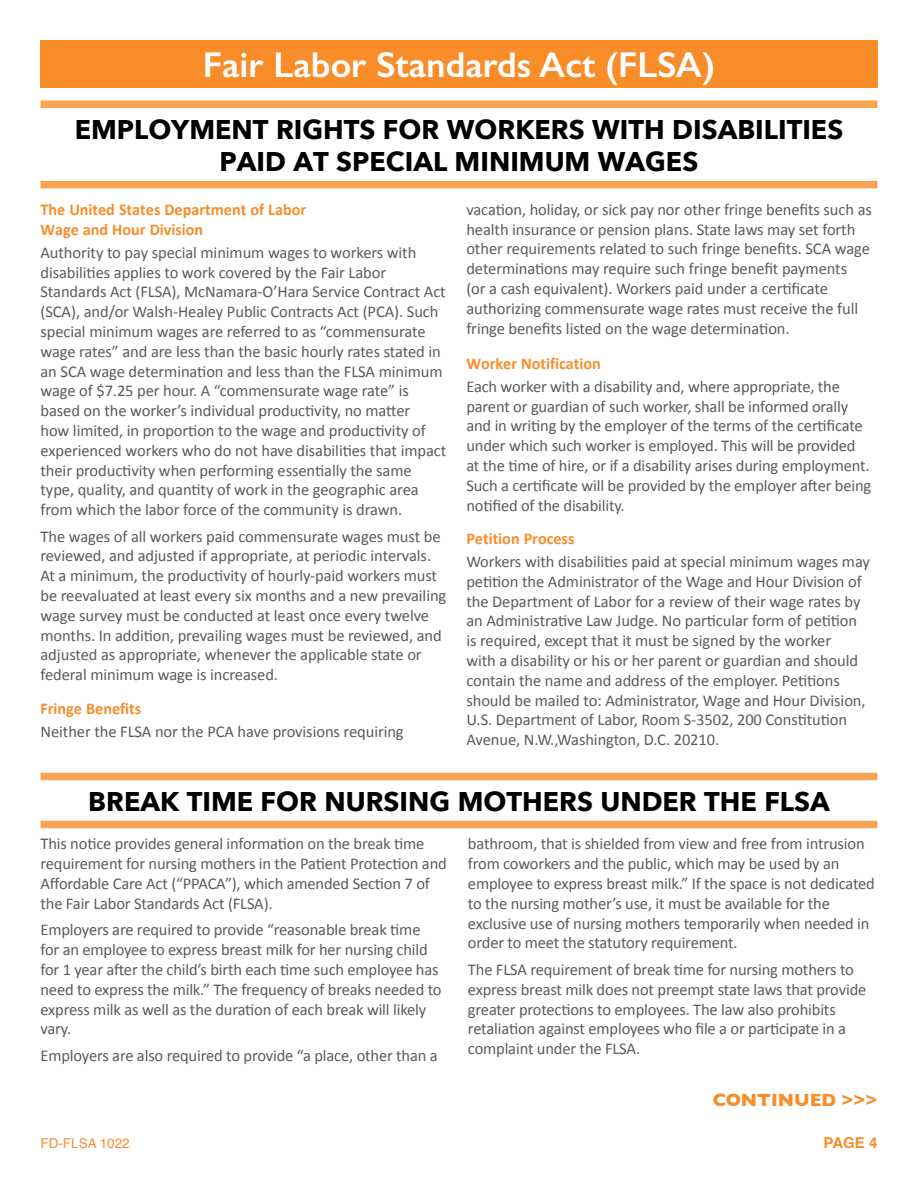
<style>
.page{position:relative;width:918px;height:1188px;background:#fff}
.page>*{position:absolute;margin:0;border:0;box-sizing:border-box;transform-origin:0 0}
.t1{font:600 36px "Gill Sans";color:#fff}
.t2{font:700 27px/32.4px "Avenir Next";color:#000;text-align:center}
.t3{font:700 18px "Gill Sans";color:#f88d2a}
.t4{font:16.5px/19.8px "Calibri";letter-spacing:-.01em;color:#5a5b5d}
.t5{font:700 16.5px/19.8px "Calibri";color:#f88d2a}
.t6{font:700 15px "Helvetica";color:#f88d2a}
.t7{font:13.5px "Helvetica";color:#f88d2a}
</style>
<div class="page">
<div style="left:41px;top:40px;width:837px;height:48px;background:#f88d2a"></div>
<div style="left:41px;top:100px;width:837px;height:8px;background:#f9a455"></div>
<div style="left:41px;top:181px;width:837px;height:7px;background:#f9a455"></div>
<div style="left:41px;top:773px;width:837px;height:7px;background:#f9a455"></div>
<div style="left:41px;top:821px;width:837px;height:7px;background:#f9a455"></div>
<h1 class="t1" style="left:203px;top:52px;width:514px">Fair Labor Standards Act (FLSA)</h1>
<h2 class="t2" style="left:75px;top:113px;width:770px">EMPLOYMENT RIGHTS FOR WORKERS WITH DISABILITIES<br>PAID AT SPECIAL MINIMUM WAGES</h2>
<p class="t5" style="left:40px;top:199px;width:267px">The United States Department of Labor<br>Wage and Hour Division</p>
<p class="t4" style="left:40px;top:242px;width:407px">Authority to pay special minimum wages to workers with disabilities applies to work covered by the Fair Labor Standards Act (FLSA), McNamara-O’Hara Service Contract Act (SCA), and/or Walsh-Healey Public Contracts Act (PCA). Such special minimum wages are referred to as “commensurate wage rates” and are less than the basic hourly rates stated in an SCA wage determination and less than the FLSA minimum wage of $7.25 per hour. A “commensurate wage rate” is based on the worker’s individual productivity, no matter<br>how limited, in proportion to the wage and productivity of experienced workers who do not have disabilities that impact their productivity when performing essentially the same type, quality, and quantity of work in the geographic area from which the labor force of the community is drawn.</p>
<p class="t4" style="left:40px;top:526px;width:407px">The wages of all workers paid commensurate wages must be reviewed, and adjusted if appropriate, at periodic intervals.<br>At a minimum, the productivity of hourly-paid workers must be reevaluated at least every six months and a new prevailing wage survey must be conducted at least once every twelve months. In addition, prevailing wages must be reviewed, and adjusted as appropriate, whenever the applicable state or federal minimum wage is increased.</p>
<p class="t5" style="left:40px;top:699px;width:102px">Fringe Benefits</p>
<p class="t4" style="left:40px;top:721px;width:365px">Neither the FLSA nor the PCA have provisions requiring</p>
<p class="t4" style="left:466px;top:199px;width:407px">vacation, holiday, or sick pay nor other fringe benefits such as health insurance or pension plans. State laws may set forth other requirements related to such fringe benefits. SCA wage determinations may require such fringe benefit payments<br>(or a cash equivalent). Workers paid under a certificate authorizing commensurate wage rates must receive the full fringe benefits listed on the wage determination.</p>
<p class="t5" style="left:466px;top:355px;width:136px">Worker Notification</p>
<p class="t4" style="left:466px;top:376px;width:406px">Each worker with a disability and, where appropriate, the parent or guardian of such worker, shall be informed orally and in writing by the employer of the terms of the certificate under which such worker is employed. This will be provided at the time of hire, or if a disability arises during employment.<br>Such a certificate will be provided by the employer after being notified of the disability.</p>
<p class="t5" style="left:466px;top:530px;width:110px">Petition Process</p>
<p class="t4" style="left:466px;top:551px;width:405px">Workers with disabilities paid at special minimum wages may petition the Administrator of the Wage and Hour Division of the Department of Labor for a review of their wage rates by an Administrative Law Judge. No particular form of petition is required, except that it must be signed by the worker<br>with a disability or his or her parent or guardian and should contain the name and address of the employer. Petitions should be mailed to: Administrator, Wage and Hour Division, U.S. Department of Labor, Room S-3502, 200 Constitution Avenue, N.W.,Washington, D.C. 20210.</p>
<h2 class="t2" style="left:88px;top:785px;width:743px">BREAK TIME FOR NURSING MOTHERS UNDER THE FLSA</h2>
<p class="t4" style="left:40px;top:834px;width:408px">This notice provides general information on the break time requirement for nursing mothers in the Patient Protection and Affordable Care Act (“PPACA”), which amended Section 7 of the Fair Labor Standards Act (FLSA).</p>
<p class="t4" style="left:40px;top:919px;width:403px">Employers are required to provide “reasonable break time for an employee to express breast milk for her nursing child for 1 year after the child’s birth each time such employee has need to express the milk.” The frequency of breaks needed to express milk as well as the duration of each break will likely vary.</p>
<p class="t4" style="left:40px;top:1045px;width:399px">Employers are also required to provide “a place, other than a</p>
<p class="t4" style="left:468px;top:834px;width:408px">bathroom, that is shielded from view and free from intrusion from coworkers and the public, which may be used by an employee to express breast milk.” If the space is not dedicated to the nursing mother’s use, it must be available for the exclusive use of nursing mothers temporarily when needed in order to meet the statutory requirement.</p>
<p class="t4" style="left:468px;top:959px;width:400px">The FLSA requirement of break time for nursing mothers to express breast milk does not preempt state laws that provide greater protections to employees. The law also prohibits retaliation against employees who file a or participate in a complaint under the FLSA.</p>
<p class="t3" style="left:713px;top:1089px;width:166px">CONTINUED &gt;&gt;&gt;</p>
<p class="t7" style="left:40px;top:1135px;width:91px">FD-FLSA 1022</p>
<p class="t6" style="left:824px;top:1134px;width:55px">PAGE 4</p>
</div>
